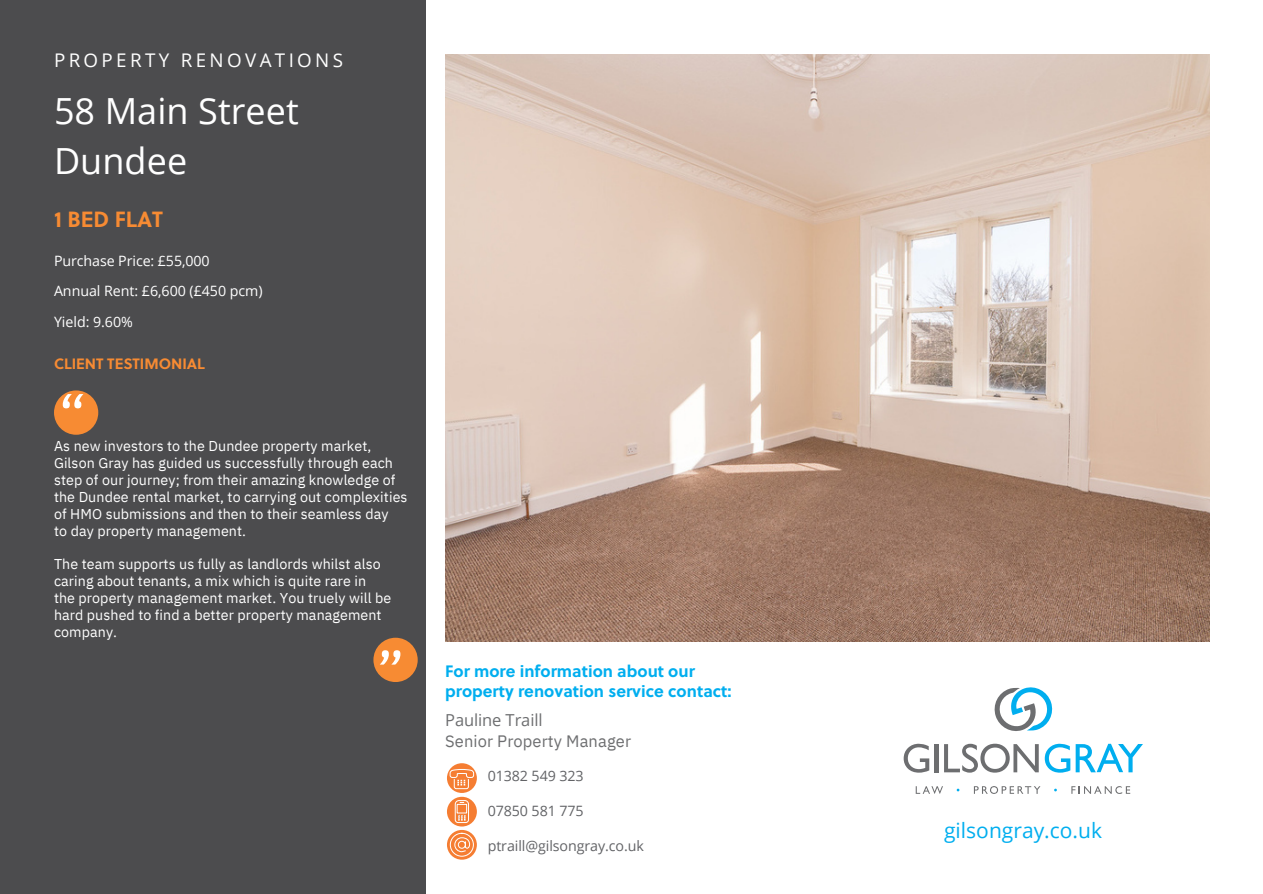
<style>
.page{position:relative;width:1263px;height:894px;background:#fff}
.page>*{position:absolute;margin:0;border:0;box-sizing:border-box;transform-origin:0 0}
.t1{font:57.3px "IBM Plex Sans";color:#fff}
.t2{font:36px/49.5px "Open Sans";color:#fff}
.t3{font:700 21.9px "Soleil";color:#f78b33}
.t4{font:21px "Open Sans";color:#00aeef}
.t5{font:18.75px "Open Sans";letter-spacing:.18em;color:#fff}
.t6{font:700 16.5px/20.2px "Soleil";color:#00aeef}
.t7{font:16.5px "IBM Plex Sans";letter-spacing:.005em;color:#6d6e70}
.t8{font:16.5px "Open Sans";letter-spacing:-.005em;color:#6d6e70}
.t9{font:700 15px "Soleil";color:#f78b33}
.t10{font:14.25px/16.8px "IBM Plex Sans";letter-spacing:.005em;color:#fff}
.t11{font:14.25px "Open Sans";letter-spacing:-.005em;color:#fff}
.t12{font:14.25px "Open Sans";letter-spacing:-.005em;color:#626366}
</style>
<div class="page">
<div style="left:0;top:0;width:425px;height:892px;background:#4c4c4e"></div>
<img style="left:445px;top:54px;width:764px;height:587px">
<div style="left:54px;top:390px;width:44px;height:44px;background:#f78b33;border-radius:50%"></div>
<div style="left:373px;top:637px;width:45px;height:44px;background:#f78b33;border-radius:50%"></div>
<svg style="left:447px;top:763px;width:30px;height:29px"></svg>
<svg style="left:449px;top:768px;width:25px;height:21px"></svg>
<svg style="left:447px;top:829px;width:30px;height:30px"></svg>
<svg style="left:450px;top:832px;width:24px;height:24px"></svg>
<div style="left:447px;top:796px;width:30px;height:30px;background:#f57d32;border-radius:50%"></div>
<svg style="left:454px;top:800px;width:15px;height:23px"></svg>
<svg style="left:904px;top:743px;width:25px;height:29px"></svg>
<hr style="left:934px;top:743px;width:4px;height:29px;background:#6d6e70">
<svg style="left:944px;top:743px;width:95px;height:29px"></svg>
<svg style="left:1045px;top:743px;width:25px;height:29px"></svg>
<svg style="left:1076px;top:743px;width:67px;height:29px"></svg>
<svg style="left:994px;top:687px;width:59px;height:44px"></svg>
<svg style="left:916px;top:786px;width:27px;height:7px"></svg>
<svg style="left:974px;top:786px;width:66px;height:7px"></svg>
<svg style="left:1071px;top:786px;width:59px;height:7px"></svg>
<p class="t5" style="left:54px;top:47px;width:291px">PROPERTY RENOVATIONS</p>
<p class="t2" style="left:54px;top:85px;width:246px">58 Main Street<br>Dundee</p>
<p class="t3" style="left:54px;top:209px;width:110px">1 BED FLAT</p>
<p class="t11" style="left:54px;top:250px;width:157px">Purchase Price: £55,000</p>
<h5 class="t11" style="left:54px;top:281px;width:210px">Annual Rent: £6,600 (£450 pcm)</h5>
<p class="t11" style="left:54px;top:311px;width:80px">Yield: 9.60%</p>
<p class="t9" style="left:54px;top:356px;width:152px">CLIENT TESTIMONIAL</p>
<p class="t1" style="left:59px;top:377px;width:29px">“</p>
<h1 class="t10" style="left:54px;top:437px;width:355px">As new investors to the Dundee property market, Gilson Gray has guided us successfully through each step of our journey; from their amazing knowledge of the Dundee rental market, to carrying out complexities of HMO submissions and then to their seamless day</h1>
<h2 class="t10" style="left:54px;top:521px;width:194px">to day property management.</h2>
<p class="t10" style="left:54px;top:555px;width:328px">The team supports us fully as landlords whilst also caring about tenants, a mix which is quite rare in</p>
<p class="t10" style="left:54px;top:589px;width:339px">the property management market. You truely will be hard pushed to find a better property management company.</p>
<p class="t1" style="left:404px;top:680px;width:29px;rotate:-180deg">“</p>
<p class="t6" style="left:445px;top:662px;width:288px">For more information about our property renovation service contact:</p>
<p class="t8" style="left:445px;top:708px;width:99px">Pauline Traill</p>
<p class="t7" style="left:445px;top:729px;width:187px">Senior Property Manager</p>
<p class="t12" style="left:488px;top:765px;width:97px">01382 549 323</p>
<p class="t12" style="left:488px;top:800px;width:97px">07850 581 775</p>
<p class="t12" style="left:488px;top:835px;width:158px">ptraill@gilsongray.co.uk</p>
<h6 class="t4" style="left:944px;top:815px;width:160px">gilsongray.co.uk</h6>
</div>
